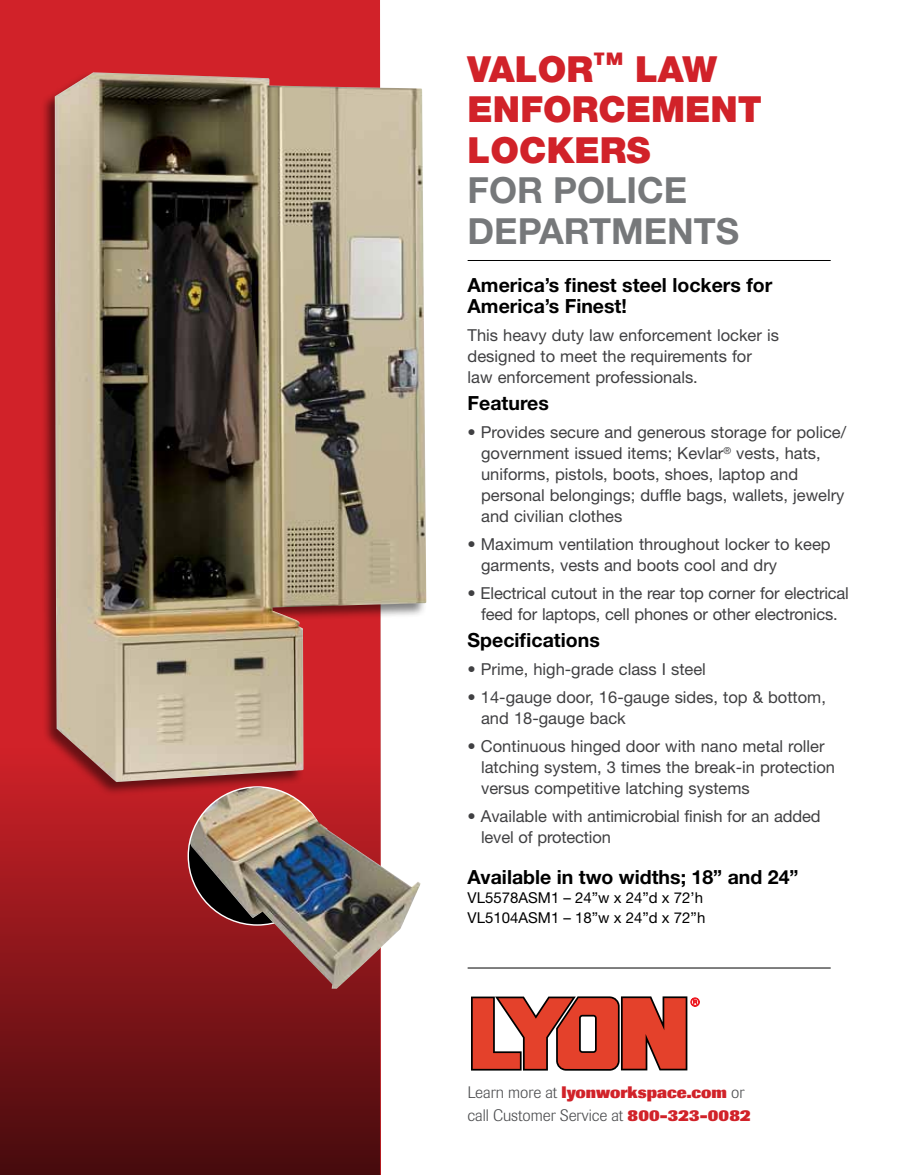
<style>
.page{position:relative;width:905px;height:1175px;background:#fff}
.page>*{position:absolute;margin:0;border:0;box-sizing:border-box;transform-origin:0 0}
.t1{font:900 36px/40.5px "Helvetica Neue";color:#d12229}
.t2{font:700 36px/40.5px "Helvetica Neue";color:#76787a}
.t3{font:700 19.5px/21px "Helvetica Neue";color:#000}
.t4{font:16.5px/21px "Helvetica Neue";color:#404042}
.t5{font:300 16.5px/22.5px "Imago";color:#4c4d4f}
.t6{font:15px/19.5px "Helvetica Neue";color:#000}
.s1{font-weight:800;color:#d12229}
</style>
<div class="page">
<div style="left:0;top:0;width:380px;height:1174px;background:#d12229"></div>
<svg style="left:471px;top:996px;width:228px;height:74px"></svg>
<hr style="left:467px;top:967px;width:363px;height:1px;background:#000">
<hr style="left:467px;top:260px;width:363px;height:1px;background:#000">
<div style="left:0;top:748px;width:380px;height:426px;background:linear-gradient(to bottom,#d02229,#460b0d)"></div>
<div style="left:40px;top:71px;width:388px;height:726px;background:#000;opacity:.5"></div>
<img style="left:55px;top:72px;width:371px;height:710px">
<img style="left:189px;top:788px;width:137px;height:135px">
<img style="left:206px;top:812px;width:215px;height:176px">
<h1 class="t1" style="left:467px;top:48px;width:296px">VALOR<sup>™</sup> LAW<br>ENFORCEMENT<br>LOCKERS</h1>
<h1 class="t2" style="left:467px;top:169px;width:273px">for Police<br>Departments</h1>
<p class="t3" style="left:467px;top:274px;width:306px">America’s finest steel lockers for<br>America’s Finest!</p>
<p class="t4" style="left:467px;top:324px;width:313px">This heavy duty law enforcement locker is designed to meet the requirements for law enforcement professionals.</p>
<p class="t3" style="left:467px;top:392px;width:83px">Features</p>
<p class="t4" style="left:481px;top:421px;width:366px;text-indent:-13px">• Provides secure and generous storage for police/ government issued items; Kevlar<sup>®</sup> vests, hats, uniforms, pistols, boots, shoes, laptop and personal belongings; duffle bags, wallets, jewelry and civilian clothes</p>
<p class="t4" style="left:481px;top:533px;width:351px;text-indent:-13px">• Maximum ventilation throughout locker to keep garments, vests and boots cool and dry</p>
<p class="t4" style="left:467px;top:582px;width:383px;text-align:center">• Electrical cutout in the rear top corner for electrical feed for laptops, cell phones or other electronics.</p>
<p class="t3" style="left:467px;top:629px;width:134px">Specifications</p>
<p class="t4" style="left:467px;top:658px;width:240px">• Prime, high-grade class I steel</p>
<p class="t4" style="left:481px;top:686px;width:346px;text-indent:-13px">• 14-gauge door, 16-gauge sides, top &amp; bottom, and 18-gauge back</p>
<p class="t4" style="left:481px;top:735px;width:355px;text-indent:-13px">• Continuous hinged door with nano metal roller latching system, 3 times the break-in protection versus competitive latching systems</p>
<p class="t4" style="left:481px;top:805px;width:341px;text-indent:-13px">• Available with antimicrobial finish for an added level of protection</p>
<p class="t3" style="left:467px;top:866px;width:332px">Available in two widths; 18” and 24”</p>
<p class="t6" style="left:467px;top:888px;width:239px">VL5578ASM1 – 24”w x 24”d x 72’h<br>VL5104ASM1 – 18”w x 24”d x 72”h</p>
<p class="t5" style="left:467px;top:1081px;width:284px">Learn more at <span class="s1">lyonworkspace.com</span> or call Customer Service at <span class="s1">800-323-0082</span></p>
</div>
